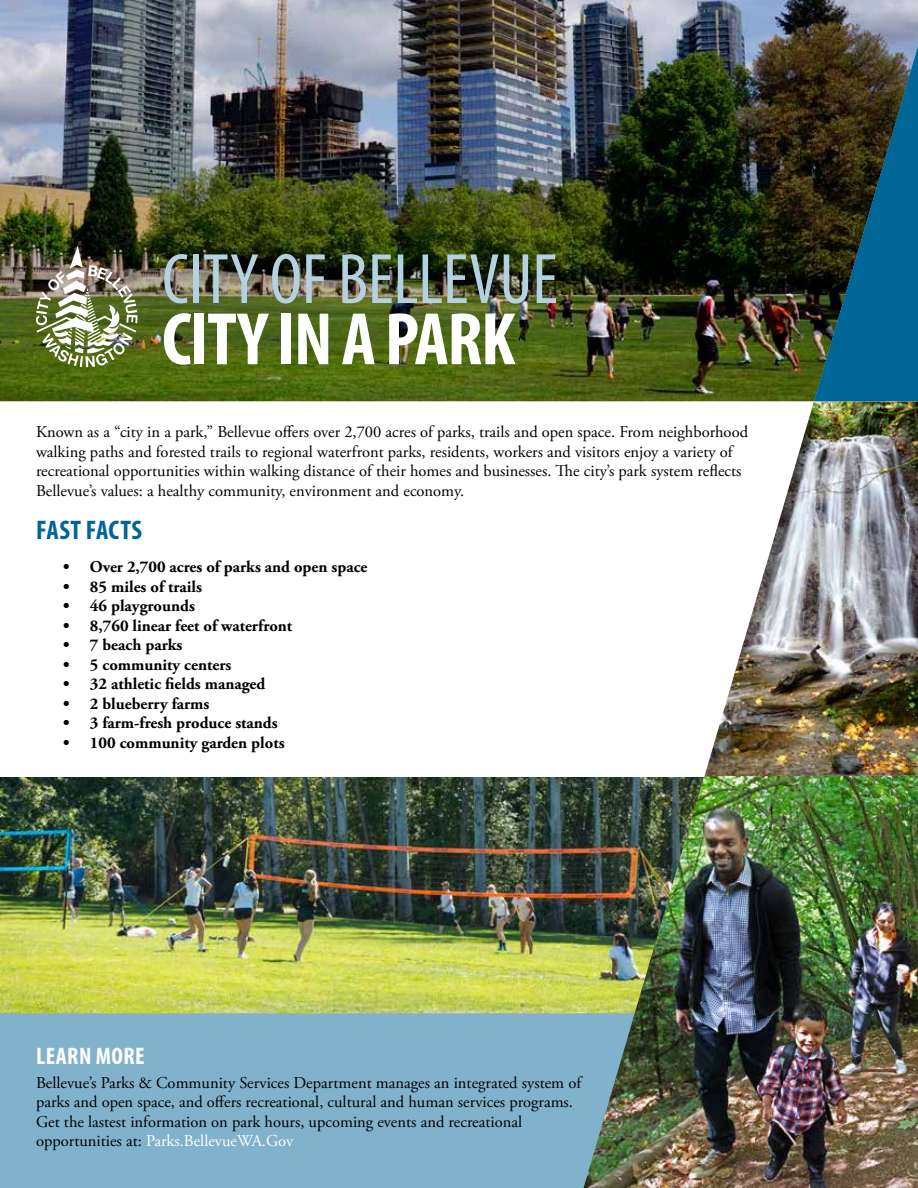
<style>
.page{position:relative;width:918px;height:1188px;background:#fff}
.page>*{position:absolute;margin:0;border:0;box-sizing:border-box;transform-origin:0 0}
.t1{font:700 condensed 75px "Myriad Pro";letter-spacing:-.02em;color:#fff}
.t2{font:condensed 72px "Myriad Pro";color:#b3d1e0}
.t3{font:700 condensed 27px "Myriad Pro";letter-spacing:.015em;color:#006597}
.t4{font:700 condensed 24px "Myriad Pro";letter-spacing:.02em;color:#fff}
.t5{font:16.5px/19.5px "Adobe Garamond Pro";color:#000}
.t6{font:700 16.5px "Adobe Garamond Pro";color:#000}
.s1{color:#fff}
</style>
<div class="page">
<img style="left:0;top:778px;width:584px;height:235px">
<div style="left:0;top:1013px;width:584px;height:175px;background:#80b2cb"></div>
<img style="left:0;top:0;width:918px;height:401px">
<img style="left:584px;top:776px;width:334px;height:412px">
<img style="left:705px;top:401px;width:213px;height:375px">
<svg style="left:814px;top:46px;width:104px;height:355px;background:#194957"></svg>
<img style="left:36px;top:246px;width:102px;height:121px">
<h2 class="t2" style="left:162px;top:236px;width:397px">CITY OF BELLEVUE</h2>
<h1 class="t1" style="left:162px;top:292px;width:355px">CITY IN A PARK</h1>
<p class="t5" style="left:36px;top:423px;width:714px">Known as a “city in a park,” Bellevue offers over 2,700 acres of parks, trails and open space. From neighborhood walking paths and forested trails to regional waterfront parks, residents, workers and visitors enjoy a variety of recreational opportunities within walking distance of their homes and businesses. The city’s park system reflects Bellevue’s values: a healthy community, environment and economy.</p>
<h3 class="t3" style="left:36px;top:513px;width:107px">FAST FACTS</h3>
<p class="t6" style="left:63px;top:557px;width:306px">• Over 2,700 acres of parks and open space</p>
<p class="t6" style="left:63px;top:577px;width:141px">• 85 miles of trails</p>
<p class="t6" style="left:63px;top:596px;width:133px">• 46 playgrounds</p>
<p class="t6" style="left:63px;top:616px;width:231px">• 8,760 linear feet of waterfront</p>
<p class="t6" style="left:63px;top:635px;width:121px">• 7 beach parks</p>
<p class="t6" style="left:63px;top:655px;width:170px">• 5 community centers</p>
<p class="t6" style="left:63px;top:674px;width:204px">• 32 athletic fields managed</p>
<p class="t6" style="left:63px;top:694px;width:148px">• 2 blueberry farms</p>
<p class="t6" style="left:63px;top:713px;width:216px">• 3 farm-fresh produce stands</p>
<p class="t6" style="left:63px;top:733px;width:223px">• 100 community garden plots</p>
<h3 class="t4" style="left:36px;top:1041px;width:110px">LEARN MORE</h3>
<p class="t5" style="left:36px;top:1073px;width:547px">Bellevue’s Parks &amp; Community Services Department manages an integrated system of parks and open space, and offers recreational, cultural and human services programs.<br>Get the lastest information on park hours, upcoming events and recreational opportunities at: <span class="s1">Parks.BellevueWA.Gov</span></p>
</div>
